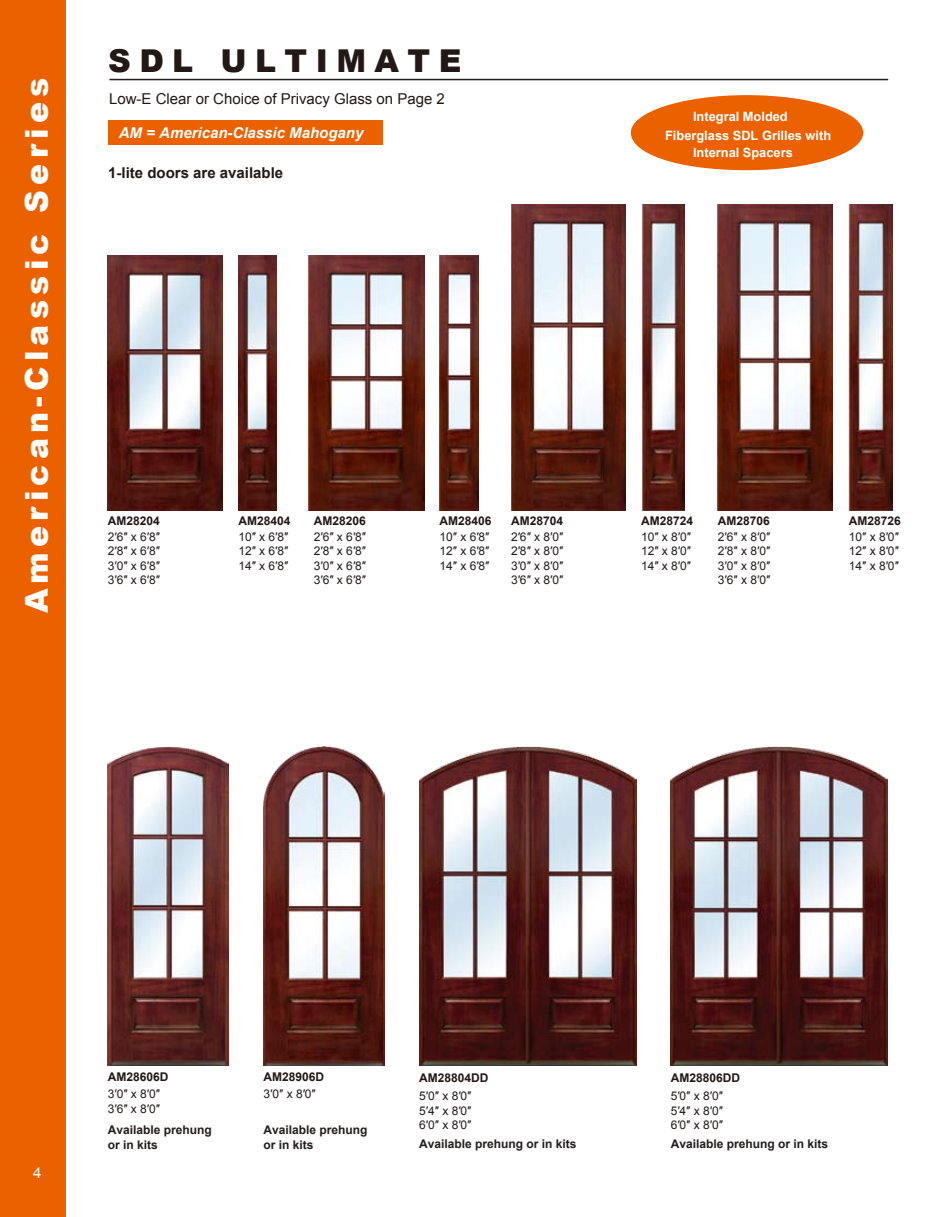
<style>
.page{position:relative;width:944px;height:1217px;background:#fff}
.page>*{position:absolute;margin:0;border:0;box-sizing:border-box;transform-origin:0 0}
.t1{font:900 31.5px "Arial";letter-spacing:.165em;color:#fff}
.t2{font:900 31.5px "Arial";letter-spacing:.265em;color:#221815}
.t3{font:15px "Arial";color:#221815}
.t4{font:italic 700 15px "Arial";color:#fff}
.t5{font:700 15px "Arial";color:#221815}
.t6{font:15px "Arial";color:#fff}
.t7{font:700 12.9px "Arial";color:#fff}
.t8{font:12px/14.4px "Arial";color:#241c1d;text-align:justify}
.t9{font:700 12px/14.4px "Arial";color:#241c1d}
.t10{font:700 12px "Arial";color:#221815}
.t11{font:9px "Arial";color:#fff}
</style>
<div class="page">
<hr style="left:110px;top:79px;width:778px;height:1px;background:#241c1d">
<div style="left:108px;top:120px;width:275px;height:25px;background:#eb6100"></div>
<img style="left:718px;top:204px;width:115px;height:306px">
<img style="left:511px;top:204px;width:115px;height:306px">
<div style="left:631px;top:95px;width:232px;height:75px;background:#eb6100;border-radius:50%"></div>
<img style="left:671px;top:746px;width:217px;height:318px">
<img style="left:108px;top:746px;width:121px;height:318px">
<img style="left:419px;top:746px;width:217px;height:318px">
<img style="left:264px;top:746px;width:121px;height:318px">
<img style="left:641px;top:204px;width:44px;height:306px">
<img style="left:849px;top:204px;width:43px;height:306px">
<div style="left:0;top:0;width:66px;height:1216px;background:#eb6100"></div>
<img style="left:309px;top:255px;width:115px;height:255px">
<img style="left:108px;top:255px;width:115px;height:255px">
<img style="left:439px;top:255px;width:39px;height:255px">
<img style="left:238px;top:255px;width:39px;height:255px">
<h1 class="t1" style="left:14px;top:613px;width:537px;rotate:-90deg">American-Classic Series</h1>
<h1 class="t1" style="left:15px;top:617px;width:495px;rotate:-90deg">AmeriCrfat Collection</h1>
<p class="t11" style="left:19px;top:381px;width:14px;rotate:-90deg">TM</p>
<h1 class="t2" style="left:108px;top:38px;width:355px">SDL ULTIMATE</h1>
<p class="t3" style="left:109px;top:89px;width:337px">Low-E Clear or Choice of Privacy Glass on Page 2</p>
<p class="t4" style="left:119px;top:123px;width:246px">AM = American-Classic Mahogany</p>
<p class="t5" style="left:108px;top:163px;width:177px">1-lite doors are available</p>
<p class="t10" style="left:108px;top:513px;width:54px">AM28204</p>
<p class="t8" style="left:108px;top:529px;width:54px">2′6″ x 6′8″ 2′8″ x 6′8″ 3′0″ x 6′8″ 3′6″ x 6′8″</p>
<p class="t10" style="left:238px;top:513px;width:54px">AM28404</p>
<p class="t8" style="left:238px;top:529px;width:52px">10″ x 6′8″ 12″ x 6′8″ 14″ x 6′8″</p>
<p class="t10" style="left:314px;top:513px;width:54px">AM28206</p>
<p class="t8" style="left:314px;top:529px;width:54px">2′6″ x 6′8″ 2′8″ x 6′8″ 3′0″ x 6′8″ 3′6″ x 6′8″</p>
<p class="t10" style="left:439px;top:513px;width:54px">AM28406</p>
<p class="t8" style="left:439px;top:529px;width:52px">10″ x 6′8″ 12″ x 6′8″ 14″ x 6′8″</p>
<p class="t10" style="left:511px;top:513px;width:54px">AM28704</p>
<p class="t8" style="left:511px;top:529px;width:54px">2′6″ x 8′0″ 2′8″ x 8′0″ 3′0″ x 8′0″ 3′6″ x 8′0″</p>
<p class="t7" style="left:693px;top:108px;width:96px">Integral Molded</p>
<p class="t7" style="left:693px;top:143px;width:101px">Internal Spacers</p>
<p class="t7" style="left:665px;top:126px;width:168px">Fiberglass SDL Grilles with</p>
<p class="t10" style="left:641px;top:513px;width:54px">AM28724</p>
<p class="t8" style="left:641px;top:529px;width:52px">10″ x 8′0″ 12″ x 8′0″ 14″ x 8′0″</p>
<p class="t10" style="left:718px;top:513px;width:54px">AM28706</p>
<p class="t8" style="left:718px;top:529px;width:54px">2′6″ x 8′0″ 2′8″ x 8′0″ 3′0″ x 8′0″ 3′6″ x 8′0″</p>
<p class="t10" style="left:849px;top:513px;width:54px">AM28726</p>
<p class="t8" style="left:849px;top:529px;width:52px">10″ x 8′0″ 12″ x 8′0″ 14″ x 8′0″</p>
<p class="t6" style="left:33px;top:1162px;width:10px">4</p>
<p class="t10" style="left:108px;top:1068px;width:62px">AM28606D</p>
<p class="t10" style="left:264px;top:1068px;width:62px">AM28906D</p>
<p class="t10" style="left:419px;top:1069px;width:71px">AM28804DD</p>
<p class="t8" style="left:108px;top:1086px;width:54px">3′0″ x 8′0″<br>3′6″ x 8′0″</p>
<p class="t8" style="left:264px;top:1086px;width:54px">3′0″ x 8′0″</p>
<p class="t9" style="left:108px;top:1122px;width:106px">Available prehung or in kits</p>
<p class="t9" style="left:264px;top:1122px;width:106px">Available prehung or in kits</p>
<p class="t8" style="left:419px;top:1088px;width:54px">5′0″ x 8′0″ 5′4″ x 8′0″ 6′0″ x 8′0″</p>
<p class="t9" style="left:419px;top:1137px;width:159px">Available prehung or in kits</p>
<p class="t10" style="left:671px;top:1069px;width:71px">AM28806DD</p>
<p class="t8" style="left:671px;top:1088px;width:54px">5′0″ x 8′0″ 5′4″ x 8′0″ 6′0″ x 8′0″</p>
<p class="t9" style="left:671px;top:1137px;width:159px">Available prehung or in kits</p>
</div>
